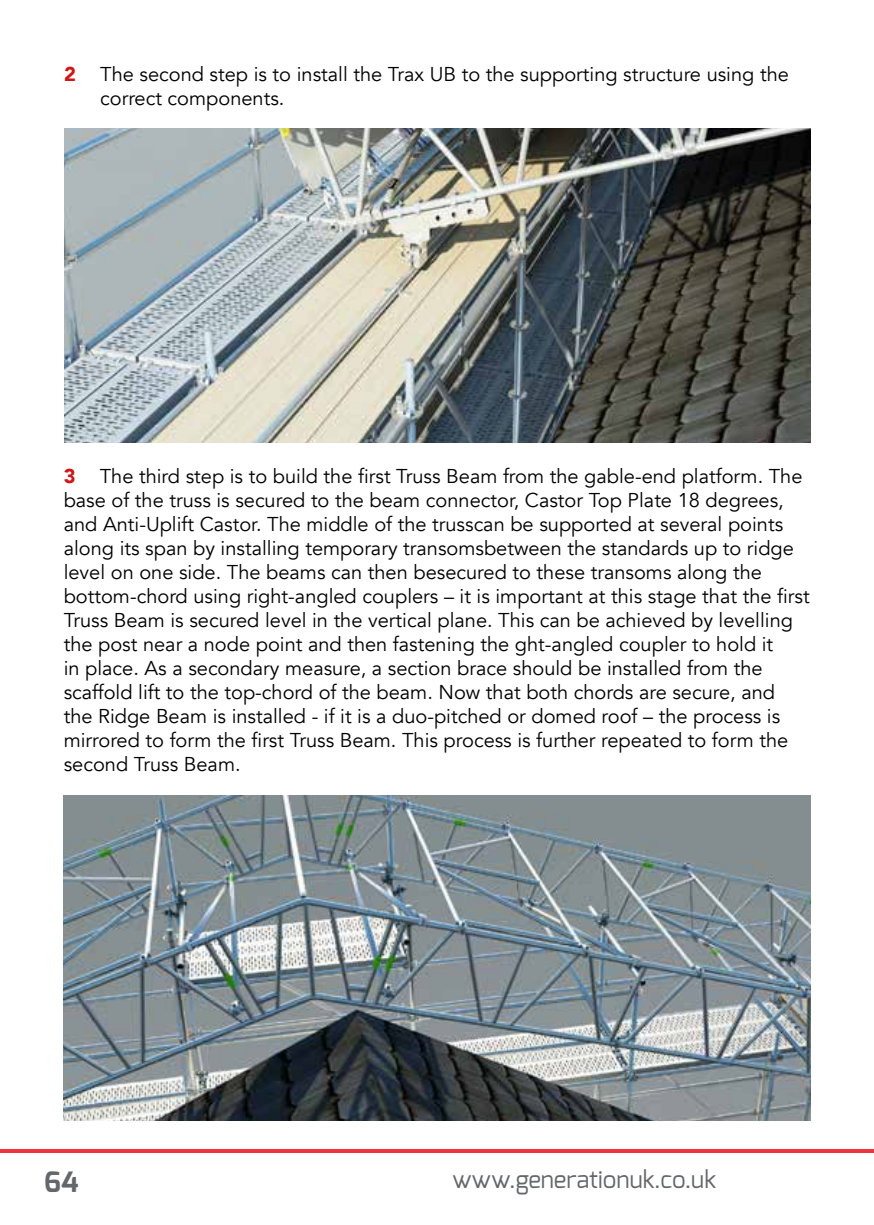
<style>
.page{position:relative;width:874px;height:1225px;background:#fff}
.page>*{position:absolute;margin:0;border:0;box-sizing:border-box;transform-origin:0 0}
.t1{font:700 28px "Exo";color:#63666a}
.t2{font:24px "Exo";color:#63666a}
.t3{font:20px/24px "Avenir";color:#000}
.s1{font-weight:900;color:#cd171a}
</style>
<div class="page">
<hr style="left:0;top:1149px;width:856px;height:4px;background:#ef3340">
<hr style="left:856px;top:1149px;width:17px;height:4px;background:#ef3340">
<img style="left:64px;top:128px;width:745px;height:314px">
<img style="left:63px;top:795px;width:747px;height:325px">
<p class="t3" style="left:100px;top:62px;width:690px;text-indent:-36px"><span class="s1">2</span> The second step is to install the Trax UB to the supporting structure using the correct components.</p>
<p class="t3" style="left:64px;top:464px;width:747px"><span class="s1">3</span> The third step is to build the first Truss Beam from the gable-end platform. The base of the truss is secured to the beam connector, Castor Top Plate 18 degrees, and Anti-Uplift Castor. The middle of the trusscan be supported at several points along its span by installing temporary transomsbetween the standards up to ridge level on one side. The beams can then besecured to these transoms along the bottom-chord using right-angled couplers – it is important at this stage that the first Truss Beam is secured level in the vertical plane. This can be achieved by levelling the post near a node point and then fastening the ght-angled coupler to hold it<br>in place. As a secondary measure, a section brace should be installed from the scaffold lift to the top-chord of the beam. Now that both chords are secure, and<br>the Ridge Beam is installed - if it is a duo-pitched or domed roof – the process is mirrored to form the first Truss Beam. This process is further repeated to form the second Truss Beam.</p>
<h1 class="t1" style="left:44px;top:1164px;width:36px">64</h1>
<p class="t2" style="left:452px;top:1164px;width:265px">www.generationuk.co.uk</p>
</div>
